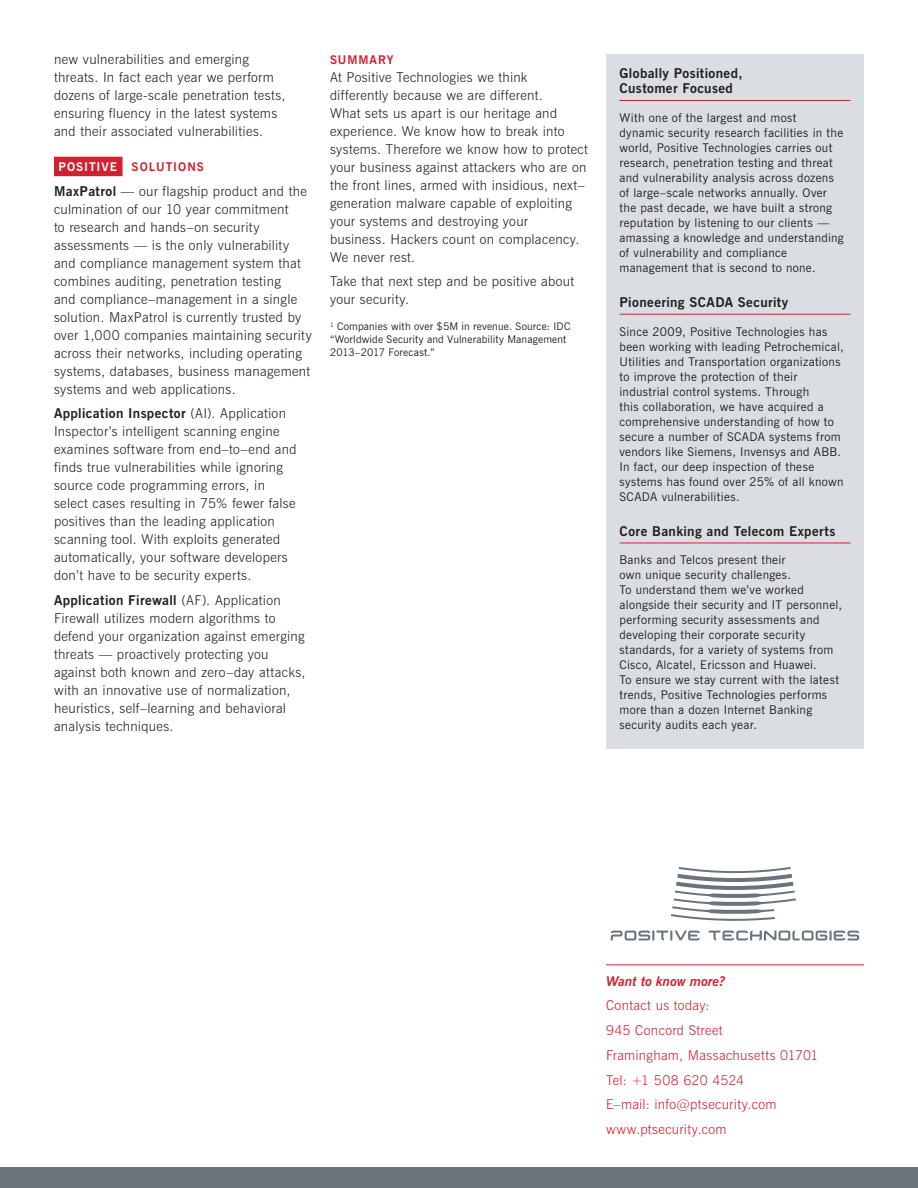
<style>
.page{position:relative;width:918px;height:1188px;background:#fff}
.page>*{position:absolute;margin:0;border:0;box-sizing:border-box;transform-origin:0 0}
.PT___Body{font:300 13.5px/18px "News Gothic BT";letter-spacing:.025em;color:#231f20}
.PT___Sidebar_SubHead{font:700 13.5px/15px "News Gothic BT";letter-spacing:.03em;color:#231f20}
.PT___Contact_Block{font:300 13.5px "News Gothic BT";letter-spacing:.025em;color:#d2202f}
.PT___Body-2{font:300 13.5px "News Gothic BT";letter-spacing:.025em;color:#d2202f}
.PT___Question{font:italic 700 13.5px "News Gothic BT";color:#d2202f}
.PT___Sidebar_Body{font:12px/15px "News Gothic BT";letter-spacing:.025em;color:#231f20}
.PT___Subhead{font:700 12px "News Gothic BT";letter-spacing:.08em;color:#d2202f}
.PT___Source{font:10.5px/12.6px "News Gothic BT";letter-spacing:.015em;color:#231f20}
.s1{color:#fff}
.s2{font-weight:700}
</style>
<div class="page">
<div style="left:0;top:1168px;width:918px;height:20px;background:#6a747b"></div>
<div style="left:54px;top:157px;width:69px;height:19px;background:#d2202f"></div>
<div style="left:606px;top:54px;width:258px;height:694px;background:#dadee2"></div>
<hr style="left:620px;top:100px;width:230px;height:1px;background:#d2202f">
<hr style="left:620px;top:314px;width:230px;height:1px;background:#d2202f">
<hr style="left:620px;top:543px;width:230px;height:1px;background:#d2202f">
<hr style="left:606px;top:964px;width:258px;height:1px;background:#d2202f">
<svg style="left:611px;top:867px;width:248px;height:74px"></svg>
<p class="PT___Body" style="left:54px;top:50px;width:233px">new vulnerabilities and emerging threats. In fact each year we perform dozens of large-scale penetration tests, ensuring fluency in the latest systems and their associated vulnerabilities.</p>
<p class="PT___Subhead" style="left:59px;top:159px;width:147px"><span class="s1">POSITIVE</span> SOLUTIONS</p>
<p class="PT___Body" style="left:54px;top:182px;width:259px"><span class="s2">MaxPatrol</span> — our flagship product and the culmination of our 10 year commitment<br>to research and hands–on security assessments — is the only vulnerability and compliance management system that combines auditing, penetration testing<br>and compliance–management in a single solution. MaxPatrol is currently trusted by over 1,000 companies maintaining security across their networks, including operating systems, databases, business management systems and web applications.</p>
<p class="PT___Body" style="left:54px;top:405px;width:244px"><span class="s2">Application Inspector</span> (AI). Application Inspector’s intelligent scanning engine examines software from end–to–end and finds true vulnerabilities while ignoring source code programming errors, in select cases resulting in 75% fewer false positives than the leading application scanning tool. With exploits generated automatically, your software developers don’t have to be security experts.</p>
<p class="PT___Body" style="left:54px;top:591px;width:253px"><span class="s2">Application Firewall</span> (AF). Application Firewall utilizes modern algorithms to defend your organization against emerging threats — proactively protecting you against both known and zero–day attacks, with an innovative use of normalization, heuristics, self–learning and behavioral analysis techniques.</p>
<p class="PT___Subhead" style="left:330px;top:52px;width:65px">SUMMARY</p>
<p class="PT___Body" style="left:330px;top:68px;width:259px">At Positive Technologies we think differently because we are different.<br>What sets us apart is our heritage and experience. We know how to break into systems. Therefore we know how to protect your business against attackers who are on the front lines, armed with insidious, next– generation malware capable of exploiting your systems and destroying your<br>business. Hackers count on complacency.<br>We never rest.</p>
<p class="PT___Body" style="left:330px;top:272px;width:246px">Take that next step and be positive about your security.</p>
<p class="PT___Source" style="left:330px;top:320px;width:242px"><sup>1</sup> Companies with over $5M in revenue. Source: IDC “Worldwide Security and Vulnerability Management<br>2013–2017 Forecast.”</p>
<p class="PT___Sidebar_SubHead" style="left:620px;top:66px;width:124px">Globally Positioned,<br>Customer Focused</p>
<p class="PT___Sidebar_Body" style="left:620px;top:110px;width:226px">With one of the largest and most dynamic security research facilities in the world, Positive Technologies carries out research, penetration testing and threat and vulnerability analysis across dozens of large–scale networks annually. Over the past decade, we have built a strong reputation by listening to our clients — amassing a knowledge and understanding of vulnerability and compliance management that is second to none.</p>
<p class="PT___Sidebar_SubHead" style="left:620px;top:295px;width:170px">Pioneering SCADA Security</p>
<p class="PT___Sidebar_Body" style="left:620px;top:324px;width:226px">Since 2009, Positive Technologies has been working with leading Petrochemical, Utilities and Transportation organizations to improve the protection of their industrial control systems. Through<br>this collaboration, we have acquired a comprehensive understanding of how to secure a number of SCADA systems from vendors like Siemens, Invensys and ABB.<br>In fact, our deep inspection of these systems has found over 25% of all known SCADA vulnerabilities.</p>
<p class="PT___Sidebar_SubHead" style="left:620px;top:523px;width:217px">Core Banking and Telecom Experts</p>
<p class="PT___Sidebar_Body" style="left:620px;top:552px;width:224px">Banks and Telcos present their<br>own unique security challenges.<br>To understand them we’ve worked alongside their security and IT personnel, performing security assessments and developing their corporate security standards, for a variety of systems from Cisco, Alcatel, Ericsson and Huawei.<br>To ensure we stay current with the latest trends, Positive Technologies performs more than a dozen Internet Banking security audits each year.</p>
<p class="PT___Question" style="left:606px;top:972px;width:121px">Want to know more?</p>
<p class="PT___Body-2" style="left:606px;top:997px;width:105px">Contact us today:</p>
<p class="PT___Contact_Block" style="left:606px;top:1022px;width:118px">945 Concord Street</p>
<p class="PT___Contact_Block" style="left:606px;top:1047px;width:214px">Framingham, Massachusetts 01701</p>
<p class="PT___Contact_Block" style="left:606px;top:1072px;width:140px">Tel: +1 508 620 4524</p>
<p class="PT___Body-2" style="left:606px;top:1096px;width:172px">E–mail: info@ptsecurity.com</p>
<p class="PT___Body-2" style="left:606px;top:1121px;width:122px">www.ptsecurity.com</p>
</div>
